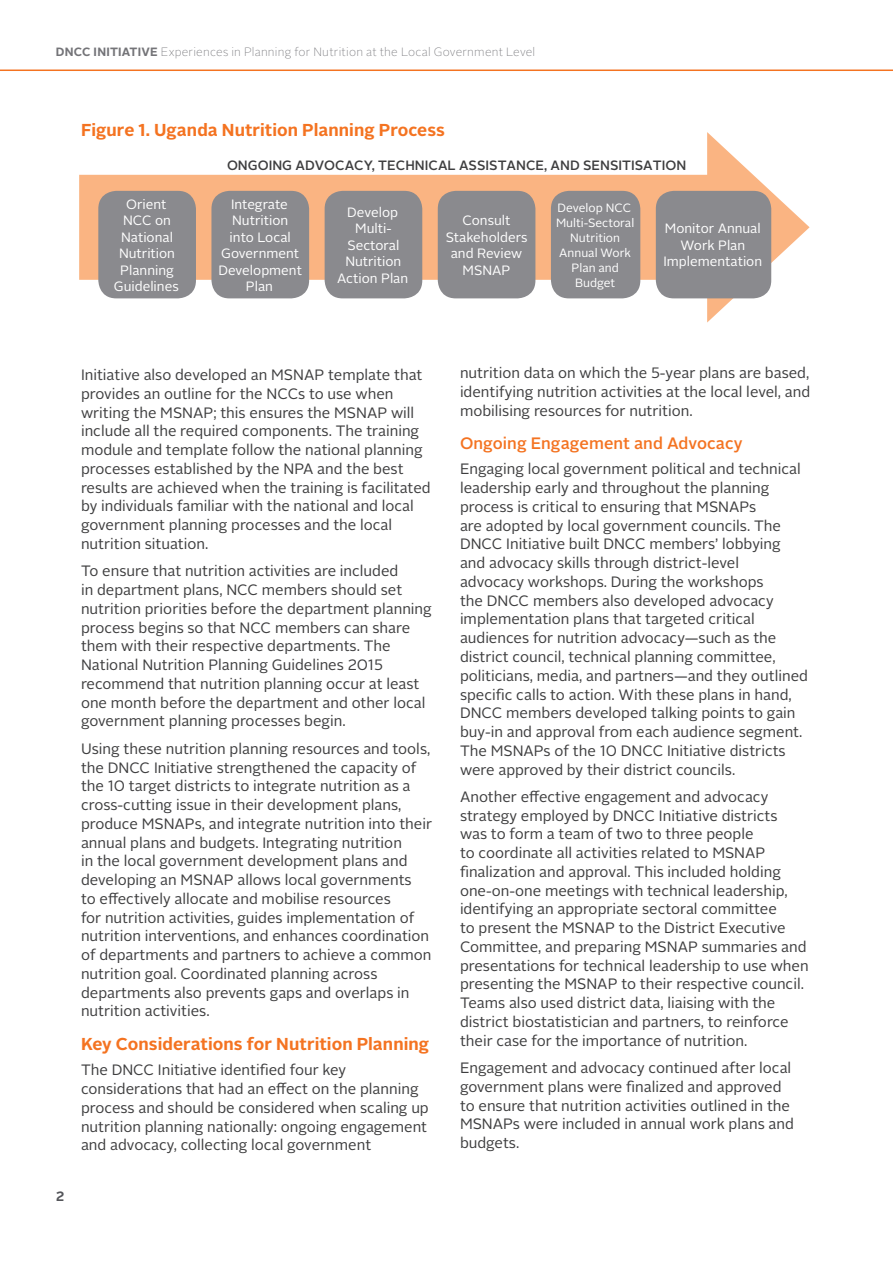
<style>
.page{position:relative;width:893px;height:1263px;background:#fff}
.page>*{position:absolute;margin:0;border:0;box-sizing:border-box;transform-origin:0 0}
.Heading{font:700 17.25px "Alright Sans";letter-spacing:.005em;color:#f47321}
.Subheading{font:500 16.5px "Alright Sans";letter-spacing:.005em;color:#f47321}
.t1{font:15px/18.8px "Alright Sans";color:#3e3e3f}
.t2{font:13.5px/16.5px "Alright Sans";color:#fff;text-align:center}
.t3{font:500 13.5px "Alright Sans";color:#3e3e3f}
.t4{font:700 13.5px "Alright Sans";color:#54555a}
.t5{font:100 12px "Alright Sans";letter-spacing:.02em;color:#747478}
.t6{font:12px/15px "Alright Sans";color:#fff;text-align:center}
.s1{font-weight:700}
</style>
<div class="page">
<div style="left:79px;top:175px;width:649px;height:105px;background:#fab482"></div>
<svg style="left:707px;top:132px;width:103px;height:190px"></svg>
<div style="left:211px;top:191px;width:98px;height:107px;background:#8a8a8e;border-radius:18px"></div>
<div style="left:325px;top:191px;width:97px;height:107px;background:#8a8a8e;border-radius:18px"></div>
<div style="left:438px;top:191px;width:97px;height:107px;background:#8a8a8e;border-radius:18px"></div>
<div style="left:551px;top:191px;width:89px;height:107px;background:#8a8a8e;border-radius:18px"></div>
<div style="left:656px;top:191px;width:115px;height:107px;background:#8a8a8e;border-radius:18px"></div>
<div style="left:98px;top:191px;width:98px;height:107px;background:#8a8a8e;border-radius:18px"></div>
<hr style="left:0;top:70px;width:893px;height:1px;background:#f47321">
<p class="t5" style="left:56px;top:44px;width:481px"><span class="s1">DNCC INITIATIVE</span> Experiences in Planning for Nutrition at the Local Government Level</p>
<p class="Heading" style="left:81px;top:117px;width:365px">Figure 1. Uganda Nutrition Planning Process</p>
<p class="t3" style="left:227px;top:156px;width:461px">ONGOING ADVOCACY, TECHNICAL ASSISTANCE, AND SENSITISATION</p>
<p class="t2" style="left:114px;top:196px;width:66px">Orient<br>NCC on<br>National<br>Nutrition<br>Planning<br>Guidelines</p>
<p class="t2" style="left:218px;top:196px;width:85px">Integrate<br>Nutrition into Local<br>Government<br>Development<br>Plan</p>
<p class="t6" style="left:556px;top:200px;width:80px">Develop NCC<br>Multi-Sectoral<br>Nutrition<br>Annual Work<br>Plan and<br>Budget</p>
<p class="t2" style="left:337px;top:204px;width:73px">Develop<br>Multi-<br>Sectoral<br>Nutrition<br>Action Plan</p>
<p class="t2" style="left:446px;top:212px;width:83px">Consult<br>Stakeholders and Review<br>MSNAP</p>
<p class="t2" style="left:663px;top:221px;width:100px">Monitor Annual<br>Work Plan<br>Implementation</p>
<p class="t4" style="left:56px;top:1187px;width:10px">2</p>
<p class="t1" style="left:81px;top:366px;width:351px">Initiative also developed an MSNAP template that provides an outline for the NCCs to use when writing the MSNAP; this ensures the MSNAP will include all the required components. The training module and template follow the national planning processes established by the NPA and the best results are achieved when the training is facilitated by individuals familiar with the national and local government planning processes and the local nutrition situation.</p>
<p class="t1" style="left:81px;top:562px;width:352px">To ensure that nutrition activities are included<br>in department plans, NCC members should set nutrition priorities before the department planning process begins so that NCC members can share them with their respective departments. The National Nutrition Planning Guidelines 2015 recommend that nutrition planning occur at least one month before the department and other local government planning processes begin.</p>
<p class="t1" style="left:81px;top:739px;width:353px">Using these nutrition planning resources and tools, the DNCC Initiative strengthened the capacity of the 10 target districts to integrate nutrition as a cross-cutting issue in their development plans, produce MSNAPs, and integrate nutrition into their annual plans and budgets. Integrating nutrition<br>in the local government development plans and developing an MSNAP allows local governments<br>to effectively allocate and mobilise resources<br>for nutrition activities, guides implementation of nutrition interventions, and enhances coordination of departments and partners to achieve a common nutrition goal. Coordinated planning across departments also prevents gaps and overlaps in nutrition activities.</p>
<p class="Heading" style="left:81px;top:1031px;width:350px">Key Considerations for Nutrition Planning</p>
<p class="t1" style="left:81px;top:1061px;width:349px">The DNCC Initiative identified four key considerations that had an effect on the planning process and should be considered when scaling up nutrition planning nationally: ongoing engagement and advocacy, collecting local government</p>
<p class="t1" style="left:460px;top:364px;width:352px;text-align:justify">nutrition data on which the 5-year plans are based, identifying nutrition activities at the local level, and mobilising resources for nutrition.</p>
<p class="Subheading" style="left:460px;top:432px;width:284px">Ongoing Engagement and Advocacy</p>
<p class="t1" style="left:460px;top:460px;width:349px">Engaging local government political and technical leadership early and throughout the planning process is critical to ensuring that MSNAPs<br>are adopted by local government councils. The DNCC Initiative built DNCC members’ lobbying and advocacy skills through district-level<br>advocacy workshops. During the workshops<br>the DNCC members also developed advocacy implementation plans that targeted critical audiences for nutrition advocacy—such as the district council, technical planning committee, politicians, media, and partners—and they outlined specific calls to action. With these plans in hand, DNCC members developed talking points to gain buy-in and approval from each audience segment.<br>The MSNAPs of the 10 DNCC Initiative districts were approved by their district councils.</p>
<p class="t1" style="left:460px;top:787px;width:350px">Another effective engagement and advocacy strategy employed by DNCC Initiative districts<br>was to form a team of two to three people<br>to coordinate all activities related to MSNAP finalization and approval. This included holding one-on-one meetings with technical leadership, identifying an appropriate sectoral committee<br>to present the MSNAP to the District Executive Committee, and preparing MSNAP summaries and presentations for technical leadership to use when presenting the MSNAP to their respective council.<br>Teams also used district data, liaising with the district biostatistician and partners, to reinforce their case for the importance of nutrition.</p>
<p class="t1" style="left:460px;top:1059px;width:335px">Engagement and advocacy continued after local government plans were finalized and approved to ensure that nutrition activities outlined in the MSNAPs were included in annual work plans and budgets.</p>
</div>
